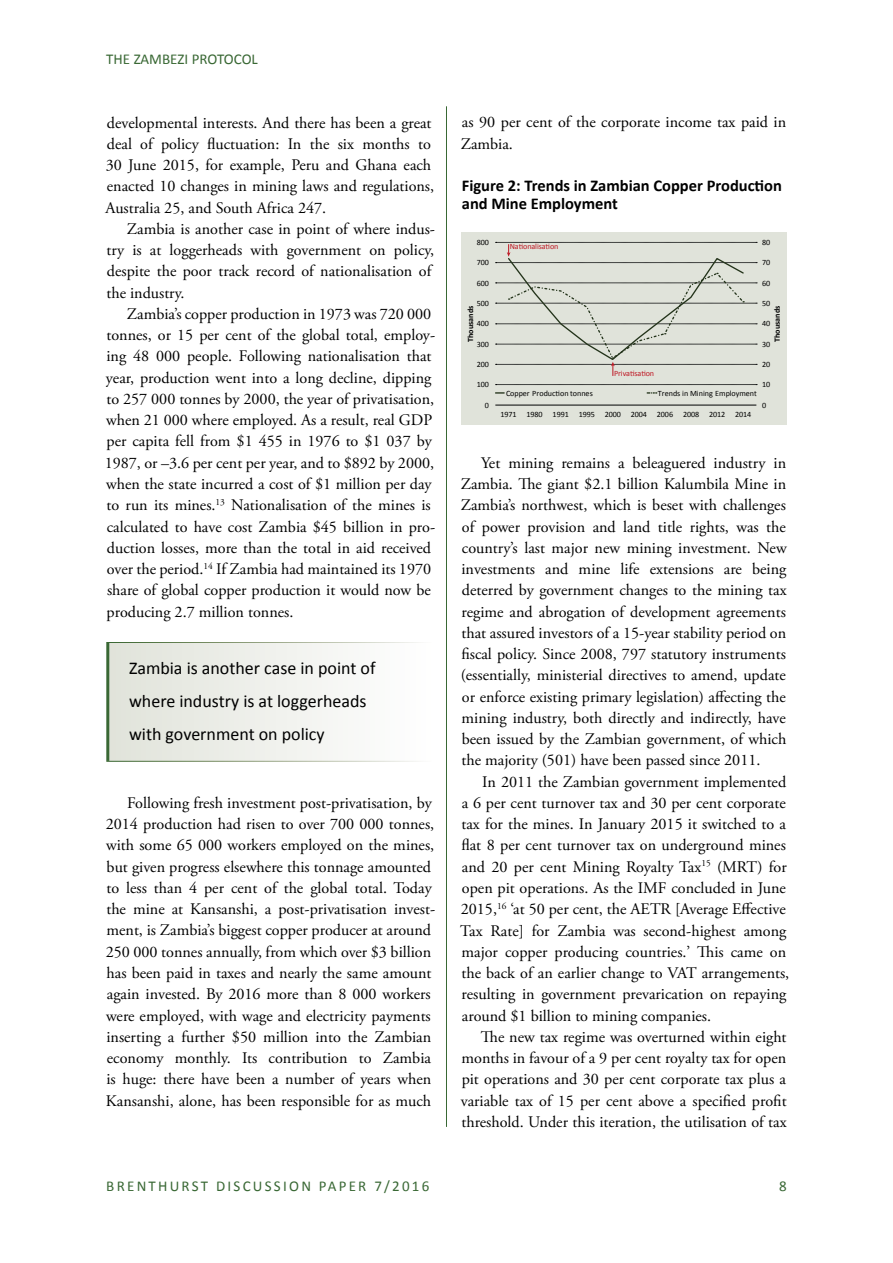
<style>
.page{position:relative;width:893px;height:1263px;background:#fff}
.page>*{position:absolute;margin:0;border:0;box-sizing:border-box;transform-origin:0 0}
.t1{font:18px/33px "Calibri";color:#000}
.t2{font:700 16.5px/18px "Calibri";color:#000}
.t3{font:16.2px/21.3px "Adobe Garamond Pro";color:#000}
.t4{font:15px "Calibri";letter-spacing:.15em;color:#396834}
.t5{font:15px "Calibri";color:#396834}
.t6{font:8.1px "Calibri";letter-spacing:-.01em;color:#000}
.t7{font:8.1px "Calibri";letter-spacing:-.01em;color:#be1622}
.t8{font:700 8.1px "Calibri";color:#000}
</style>
<div class="page">
<hr style="left:446px;top:106px;width:1px;height:1021px;background:#396834">
<div style="left:461px;top:232px;width:326px;height:193px;background:#e0e3da"></div>
<svg style="left:496px;top:384px;width:261px;height:1px"></svg>
<hr style="left:495px;top:405px;width:261px;height:1px;background:#010203">
<svg style="left:496px;top:392px;width:8px;height:2px"></svg>
<svg style="left:647px;top:392px;width:10px;height:2px"></svg>
<svg style="left:496px;top:242px;width:261px;height:134px"></svg>
<div style="left:108px;top:642px;width:324px;height:119px;background:linear-gradient(to right,#e0e3da,#fff)"></div>
<hr style="left:106px;top:642px;width:326px;height:1px;background:#fff">
<hr style="left:106px;top:643px;width:3px;height:118px;background:#396834">
<p class="t5" style="left:106px;top:49px;width:153px">THE ZAMBEZI PROTOCOL</p>
<p class="t3" style="left:106px;top:112px;width:330px">developmental interests. And there has been a great deal of policy fluctuation: In the six months to 30 June 2015, for example, Peru and Ghana each enacted 10 changes in mining laws and regulations, Australia 25, and South Africa 247.</p>
<p class="t3" style="left:106px;top:219px;width:330px;text-indent:21px">Zambia is another case in point of where indus&shy;try is at loggerheads with government on policy, despite the poor track record of nationalisation of the industry.</p>
<p class="t3" style="left:105px;top:304px;width:332px;text-indent:22px">Zambia’s copper production in 1973 was 720 000 tonnes, or 15 per cent of the global total, employ&shy;ing 48 000 people. Following nationalisation that year, production went into a long decline, dipping to 257 000 tonnes by 2000, the year of privatisation, when 21 000 where employed. As a result, real GDP per capita fell from $1 455 in 1976 to $1 037 by 1987, or –3.6 per cent per year, and to $892 by 2000, when the state incurred a cost of $1 million per day to run its mines.<sup>13</sup> Nationalisation of the mines is calculated to have cost Zambia $45 billion in pro&shy;duction losses, more than the total in aid received over the period.<sup>14</sup> If Zambia had maintained its 1970 share of global copper production it would now be producing 2.7 million tonnes.</p>
<p class="t1" style="left:129px;top:651px;width:248px">Zambia is another case in point of where industry is at loggerheads with government on policy</p>
<p class="t3" style="left:106px;top:793px;width:331px;text-indent:21px">Following fresh investment post-privatisation, by 2014 production had risen to over 700 000 tonnes, with some 65 000 workers employed on the mines, but given progress elsewhere this tonnage amounted to less than 4 per cent of the global total. Today the mine at Kansanshi, a post-privatisation invest&shy;ment, is Zambia’s biggest copper producer at around 250 000 tonnes annually, from which over $3 billion has been paid in taxes and nearly the same amount again invested. By 2016 more than 8 000 workers were employed, with wage and electricity payments inserting a further $50 million into the Zambian economy monthly. Its contribution to Zambia is huge: there have been a number of years when Kansanshi, alone, has been responsible for as much</p>
<p class="t3" style="left:461px;top:112px;width:327px">as 90 per cent of the corporate income tax paid in<br>Zambia.</p>
<p class="t2" style="left:462px;top:176px;width:322px">Figure 2: Trends in Zambian Copper Production and Mine Employment</p>
<p class="t6" style="left:477px;top:237px;width:14px">800</p>
<p class="t7" style="left:510px;top:242px;width:50px">Nationalisation</p>
<p class="t6" style="left:762px;top:237px;width:10px">80</p>
<p class="t6" style="left:477px;top:258px;width:14px">700</p>
<p class="t6" style="left:762px;top:258px;width:10px">70</p>
<p class="t6" style="left:477px;top:278px;width:14px">600</p>
<p class="t6" style="left:762px;top:278px;width:10px">60</p>
<p class="t6" style="left:477px;top:298px;width:14px">500</p>
<p class="t8" style="left:466px;top:342px;width:38px;rotate:-90deg">Thousands</p>
<p class="t6" style="left:477px;top:319px;width:14px">400</p>
<p class="t6" style="left:477px;top:339px;width:14px">300</p>
<p class="t6" style="left:762px;top:298px;width:10px">50</p>
<p class="t8" style="left:772px;top:342px;width:38px;rotate:-90deg">Thousands</p>
<p class="t6" style="left:762px;top:319px;width:10px">40</p>
<p class="t6" style="left:762px;top:339px;width:10px">30</p>
<p class="t6" style="left:477px;top:359px;width:14px">200</p>
<p class="t6" style="left:762px;top:359px;width:10px">20</p>
<p class="t6" style="left:477px;top:380px;width:14px">100</p>
<p class="t6" style="left:485px;top:400px;width:6px">0</p>
<p class="t7" style="left:614px;top:368px;width:42px">Privatisation</p>
<p class="t6" style="left:631px;top:409px;width:122px">2004 2006 2008 2012 2014</p>
<p class="t6" style="left:762px;top:380px;width:10px">10</p>
<p class="t6" style="left:506px;top:388px;width:88px">Copper Production tonnes</p>
<p class="t6" style="left:658px;top:388px;width:100px">Trends in Mining Employment</p>
<p class="t6" style="left:762px;top:400px;width:6px">0</p>
<p class="t6" style="left:500px;top:409px;width:122px">1971 1980 1991 1995 2000</p>
<p class="t3" style="left:461px;top:453px;width:327px;text-align:justify;text-indent:20px">Yet mining remains a beleaguered industry in Zambia. The giant $2.1 billion Kalumbila Mine in Zambia’s northwest, which is beset with challenges of power provision and land title rights, was the country’s last major new mining investment. New investments and mine life extensions are being deterred by government changes to the mining tax regime and abrogation of development agreements that assured investors of a 15-year stability period on fiscal policy. Since 2008, 797 statutory instruments (essentially, ministerial directives to amend, update or enforce existing primary legislation) affecting the mining industry, both directly and indirectly, have been issued by the Zambian government, of which the majority (501) have been passed since 2011.</p>
<p class="t3" style="left:460px;top:771px;width:331px;text-indent:22px">In 2011 the Zambian government implemented a 6 per cent turnover tax and 30 per cent corporate tax for the mines. In January 2015 it switched to a flat 8 per cent turnover tax on underground mines and 20 per cent Mining Royalty Tax<sup>15</sup> (MRT) for open pit operations. As the IMF concluded in June 2015,<sup>16</sup> ‘at 50 per cent, the AETR [Average Effective Tax Rate] for Zambia was second-highest among major copper producing countries.’ This came on the back of an earlier change to VAT arrangements, resulting in government prevarication on repaying around $1 billion to mining companies.</p>
<p class="t3" style="left:461px;top:1026px;width:327px;text-align:justify;text-indent:20px">The new tax regime was overturned within eight months in favour of a 9 per cent royalty tax for open pit operations and 30 per cent corporate tax plus a variable tax of 15 per cent above a specified profit threshold. Under this iteration, the utilisation of tax</p>
<p class="t4" style="left:106px;top:1176px;width:325px">BRENTHURST DISCUSSION PAPER 7/2016</p>
<p class="t4" style="left:779px;top:1176px;width:9px">8</p>
</div>
